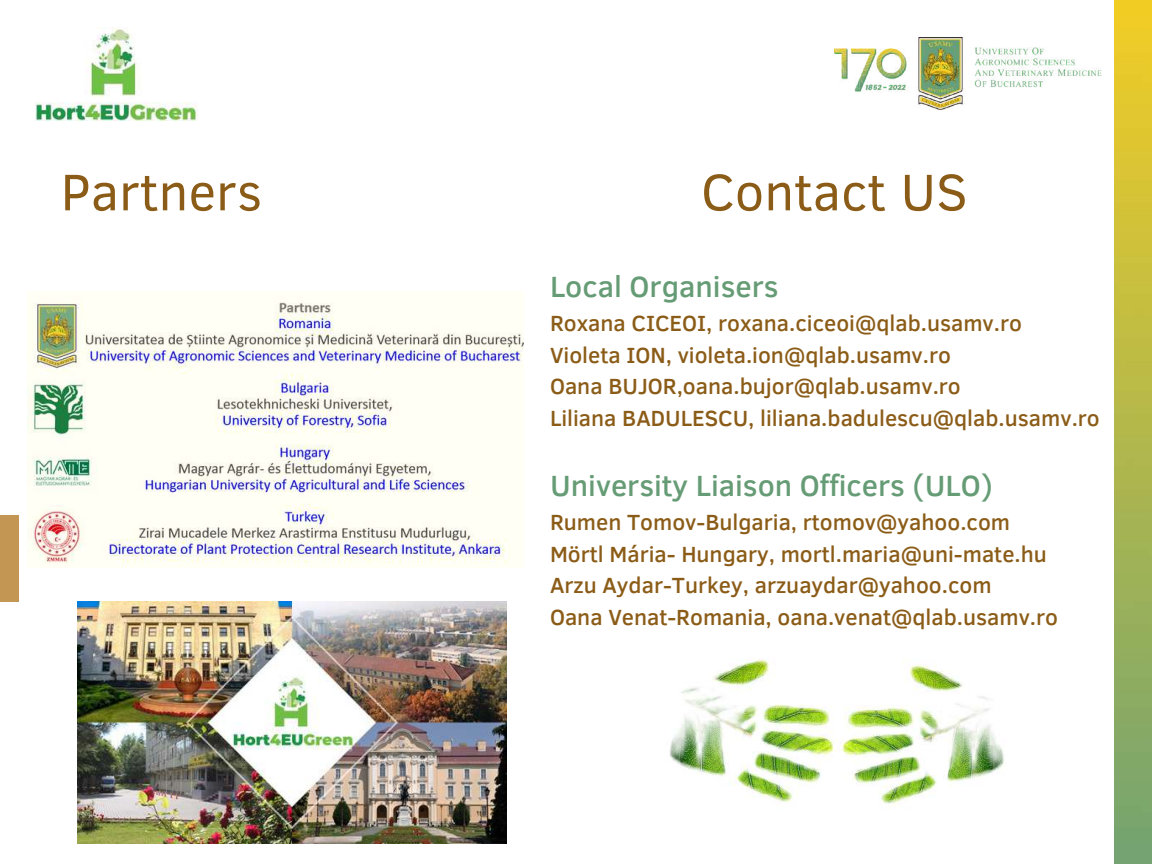
<style>
.page{position:relative;width:1152px;height:864px;background:#fff}
.page>*{position:absolute;margin:0;border:0;box-sizing:border-box;transform-origin:0 0}
.t1{font:52.5px "Clear Sans";color:#8b5c17}
.t2{font:500 30px "Clear Sans";color:#669c75}
.t3{font:500 22.5px/31.5px "Clear Sans";color:#8b5c17}
</style>
<div class="page">
<div style="left:0;top:429px;width:19px;height:173px;background:#c49653"></div>
<img style="left:1114px;top:0;width:38px;height:864px">
<div style="left:0;top:158px;width:595px;height:357px;background:#fff"></div>
<img style="left:834px;top:38px;width:291px;height:72px">
<img style="left:36px;top:27px;width:162px;height:94px">
<img style="left:27px;top:297px;width:496px;height:271px">
<img style="left:77px;top:602px;width:430px;height:242px">
<img style="left:670px;top:659px;width:334px;height:150px">
<h1 class="t1" style="left:61px;top:154px;width:203px">Partners</h1>
<h1 class="t1" style="left:701px;top:154px;width:268px">Contact US</h1>
<h2 class="t2" style="left:550px;top:265px;width:230px">Local Organisers</h2>
<p class="t3" style="left:550px;top:306px;width:551px">Roxana CICEOI, roxana.ciceoi@qlab.usamv.ro<br>Violeta ION, violeta.ion@qlab.usamv.ro<br>Oana BUJOR,oana.bujor@qlab.usamv.ro<br>Liliana BADULESCU, liliana.badulescu@qlab.usamv.ro</p>
<h2 class="t2" style="left:550px;top:464px;width:444px">University Liaison Officers (ULO)</h2>
<p class="t3" style="left:550px;top:505px;width:510px">Rumen Tomov-Bulgaria, rtomov@yahoo.com Mörtl Mária- Hungary, mortl.maria@uni-mate.hu Arzu Aydar-Turkey, arzuaydar@yahoo.com<br>Oana Venat-Romania, oana.venat@qlab.usamv.ro</p>
</div>
